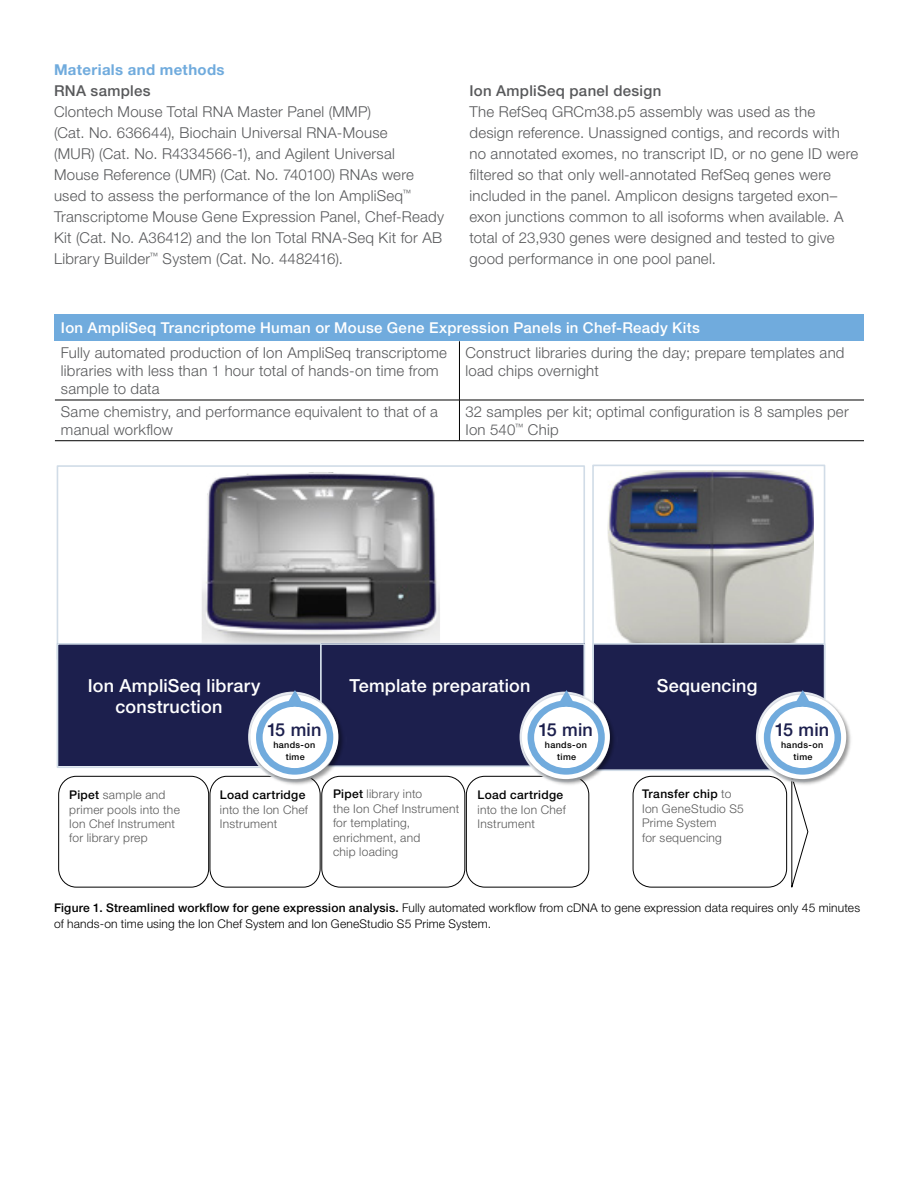
<style>
.page{position:relative;width:918px;height:1188px;background:#fff}
.page>*{position:absolute;margin:0;border:0;box-sizing:border-box;transform-origin:0 0}
.t1{font:500 18px/21.6px "Helvetica Neue LTW1 G";letter-spacing:.01em;color:#fff;text-align:center}
.t2{font:500 18px "Helvetica Neue LTW1 G";letter-spacing:.01em;color:#1c1f4d}
.t3{font:300 15px/21px "Helvetica Neue LTW1 G";letter-spacing:.015em;color:#58595b}
.t4{font:500 15px "Helvetica Neue LTW1 G";letter-spacing:.02em;color:#fff}
.t5{font:500 15px "Helvetica Neue LTW1 G";letter-spacing:.02em;color:#58595b}
.t6{font:700 15px "Helvetica Neue LTW1 G";letter-spacing:.025em;color:#70abdd}
.t7{font:300 12px/14.4px "Helvetica Neue LTW1 G";letter-spacing:.025em;color:#5a5a5a}
.t8{font:300 12px/15.8px "Helvetica Neue LTW1 G";letter-spacing:.015em;color:#000}
.t9{font:500 12px "Helvetica Neue LTW1 G";letter-spacing:.03em;color:#010101}
.t10{font:500 9px/11.2px "Helvetica Neue LTW1 G";letter-spacing:.035em;color:#010101;text-align:center}
.s1{font-weight:500;color:#010101}
.s2{font-weight:500}
</style>
<div class="page">
<div style="left:57px;top:465px;width:528px;height:195px;border:2px solid #d1dce7"></div>
<div style="left:592px;top:465px;width:233px;height:195px;border:2px solid #d1dce7"></div>
<div style="left:57px;top:644px;width:264px;height:122px;background:#1c1f4d"></div>
<div style="left:57px;top:643px;width:265px;height:125px;border:2px solid #d1dce7"></div>
<div style="left:593px;top:644px;width:232px;height:126px;background:#1c1f4d"></div>
<div style="left:592px;top:643px;width:233px;height:128px;border:2px solid #d1dce7"></div>
<img style="left:202px;top:472px;width:238px;height:171px">
<img style="left:607px;top:471px;width:206px;height:172px">
<div style="left:58px;top:776px;width:151px;height:112px;border:1px solid #010101;border-radius:18px"></div>
<div style="left:321px;top:776px;width:144px;height:112px;border:1px solid #010101;border-radius:18px"></div>
<div style="left:633px;top:776px;width:154px;height:112px;border:1px solid #010101;border-radius:18px"></div>
<div style="left:210px;top:776px;width:111px;height:112px;border:1px solid #010101;border-radius:18px"></div>
<div style="left:466px;top:776px;width:123px;height:112px;border:1px solid #010101;border-radius:18px"></div>
<div style="left:321px;top:644px;width:263px;height:122px;background:#1c1f4d"></div>
<div style="left:320px;top:643px;width:265px;height:124px;border:2px solid #d1dce7"></div>
<img style="left:755px;top:711px;width:96px;height:67px">
<div style="left:758px;top:695px;width:88px;height:84px;background:#fff;border-radius:50%"></div>
<svg style="left:764px;top:690px;width:77px;height:198px"></svg>
<img style="left:519px;top:710px;width:98px;height:77px">
<div style="left:522px;top:695px;width:88px;height:84px;background:#fff;border-radius:50%"></div>
<svg style="left:528px;top:690px;width:77px;height:85px"></svg>
<img style="left:248px;top:711px;width:98px;height:76px">
<div style="left:250px;top:695px;width:88px;height:84px;background:#fff;border-radius:50%"></div>
<svg style="left:256px;top:690px;width:77px;height:85px"></svg>
<div style="left:55px;top:314px;width:809px;height:27px;background:#70abdd"></div>
<hr style="left:459px;top:341px;width:1px;height:59px;background:#000">
<hr style="left:55px;top:400px;width:404px;height:1px;background:#000">
<hr style="left:459px;top:400px;width:405px;height:1px;background:#000">
<hr style="left:459px;top:400px;width:1px;height:41px;background:#000">
<hr style="left:55px;top:440px;width:404px;height:1px;background:#000">
<hr style="left:459px;top:440px;width:405px;height:1px;background:#000">
<p class="t6" style="left:54px;top:60px;width:172px">Materials and methods</p>
<p class="t5" style="left:54px;top:82px;width:98px">RNA samples</p>
<p class="t3" style="left:54px;top:101px;width:392px">Clontech Mouse Total RNA Master Panel (MMP)<br>(Cat. No. 636644), Biochain Universal RNA-Mouse<br>(MUR) (Cat. No. R4334566-1), and Agilent Universal<br>Mouse Reference (UMR) (Cat. No. 740100) RNAs were used to assess the performance of the Ion AmpliSeq<sup>™ </sup>Transcriptome Mouse Gene Expression Panel, Chef-Ready Kit (Cat. No. A36412) and the Ion Total RNA-Seq Kit for AB Library Builder<sup>™</sup> System (Cat. No. 4482416).</p>
<p class="t5" style="left:470px;top:82px;width:193px">Ion AmpliSeq panel design</p>
<p class="t3" style="left:470px;top:101px;width:390px">The RefSeq GRCm38.p5 assembly was used as the design reference. Unassigned contigs, and records with no annotated exomes, no transcript ID, or no gene ID were filtered so that only well-annotated RefSeq genes were included in the panel. Amplicon designs targeted exon– exon junctions common to all isoforms when available. A total of 23,930 genes were designed and tested to give good performance in one pool panel.</p>
<p class="t4" style="left:61px;top:319px;width:640px">Ion AmpliSeq Trancriptome Human or Mouse Gene Expression Panels in Chef-Ready Kits</p>
<p class="t3" style="left:61px;top:344px;width:388px;line-height:18px">Fully automated production of Ion AmpliSeq transcriptome libraries with less than 1 hour total of hands-on time from sample to data</p>
<p class="t3" style="left:465px;top:344px;width:381px;line-height:18px">Construct libraries during the day; prepare templates and load chips overnight</p>
<p class="t3" style="left:61px;top:402px;width:378px;line-height:18px">Same chemistry, and performance equivalent to that of a manual workflow</p>
<p class="t3" style="left:465px;top:402px;width:385px;line-height:18px">32 samples per kit; optimal configuration is 8 samples per<br>Ion 540<sup>™</sup> Chip</p>
<p class="t1" style="left:88px;top:675px;width:174px">Ion AmpliSeq library construction</p>
<p class="t1" style="left:657px;top:675px;width:102px">Sequencing</p>
<p class="t1" style="left:349px;top:675px;width:183px">Template preparation</p>
<p class="t2" style="left:267px;top:718px;width:56px">15 min</p>
<p class="t10" style="left:273px;top:740px;width:44px">hands-on time</p>
<p class="t2" style="left:539px;top:718px;width:56px">15 min</p>
<p class="t10" style="left:545px;top:740px;width:44px">hands-on time</p>
<p class="t7" style="left:69px;top:788px;width:112px"><span class="s1">Pipet</span> sample and primer pools into the<br>Ion Chef Instrument for library prep</p>
<p class="t7" style="left:333px;top:787px;width:128px"><span class="s1">Pipet</span> library into<br>the Ion Chef Instrument for templating, enrichment, and<br>chip loading</p>
<p class="t7" style="left:642px;top:787px;width:103px"><span class="s1">Transfer chip</span> to<br>Ion GeneStudio S5<br>Prime System<br>for sequencing</p>
<p class="t9" style="left:220px;top:788px;width:87px">Load cartridge</p>
<p class="t7" style="left:220px;top:802px;width:90px">into the Ion Chef<br>Instrument</p>
<p class="t9" style="left:478px;top:788px;width:87px">Load cartridge</p>
<p class="t7" style="left:478px;top:802px;width:90px">into the Ion Chef<br>Instrument</p>
<p class="t2" style="left:775px;top:718px;width:56px">15 min</p>
<p class="t10" style="left:781px;top:740px;width:44px">hands-on time</p>
<p class="t8" style="left:54px;top:900px;width:808px"><span class="s2">Figure 1. Streamlined workflow for gene expression analysis.</span> Fully automated workflow from cDNA to gene expression data requires only 45 minutes of hands-on time using the Ion Chef System and Ion GeneStudio S5 Prime System.</p>
</div>
